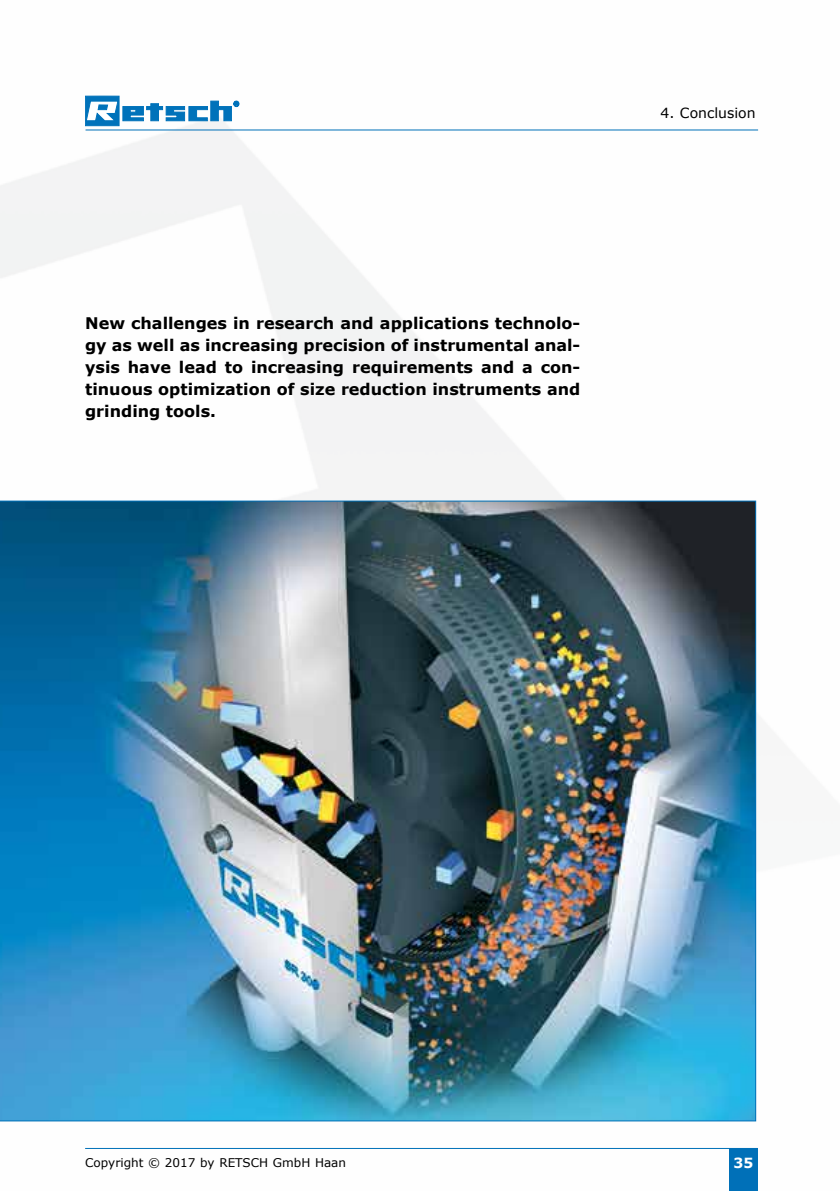
<style>
.page{position:relative;width:840px;height:1191px;background:#fff}
.page>*{position:absolute;margin:0;border:0;box-sizing:border-box;transform-origin:0 0}
.t1{font:700 16px/22px "Verdana";color:#000;text-align:justify}
.t2{font:14px "Verdana";color:#000}
.t3{font:700 14px "Verdana";color:#fff}
.t4{font:12px "Verdana";color:#000}
</style>
<div class="page">
<img style="left:0;top:95px;width:759px;height:1096px">
<hr style="left:85px;top:1148px;width:672px;height:1px;background:#0070b8">
<div style="left:729px;top:1148px;width:28px;height:43px;background:#0070b8"></div>
<svg style="left:85px;top:96px;width:154px;height:30px"></svg>
<hr style="left:85px;top:129px;width:672px;height:1px;background:#0070b8">
<img style="left:0;top:500px;width:755px;height:621px">
<p class="t1" style="left:85px;top:311px;width:496px">New challenges in research and applications technolo&shy;gy as well as increasing precision of instrumental anal&shy;ysis have lead to increasing requirements and a con&shy;tinuous optimization of size reduction instruments and grinding tools.</p>
<p class="t2" style="left:660px;top:103px;width:97px">4. Conclusion</p>
<p class="t4" style="left:85px;top:1154px;width:262px">Copyright © 2017 by RETSCH GmbH Haan</p>
<p class="t3" style="left:733px;top:1153px;width:21px">35</p>
</div>
